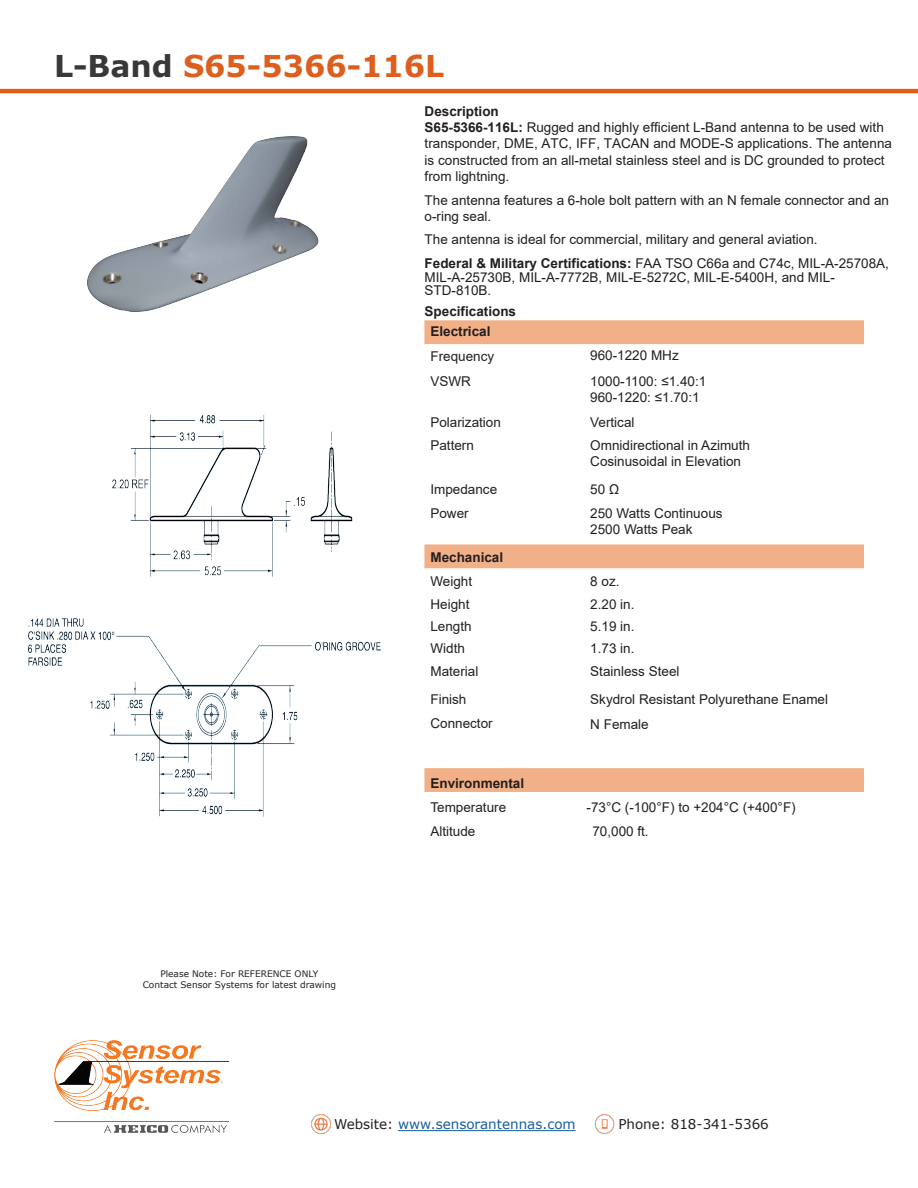
<style>
.page{position:relative;width:918px;height:1188px;background:#fff}
.page>*{position:absolute;margin:0;border:0;box-sizing:border-box;transform-origin:0 0}
.t1{font:700 30px "Verdana";color:#de5e1d}
.t2{font:13.5px/16.2px "Arial";color:#231f20}
.t3{font:700 13.5px "Arial";color:#231f20}
.t4{font:13.5px "Verdana";color:#175d9e}
.t5{font:13.5px "Verdana";color:#231f20}
.t6{font:9px "Verdana";color:#231f20}
.s1{color:#383839}
.s2{font-weight:700}
.s3{color:#231f20}
</style>
<div class="page">
<hr style="left:0;top:89px;width:918px;height:4px;background:#de5e1d">
<img style="left:55px;top:1041px;width:174px;height:91px">
<hr style="left:398px;top:1130px;width:178px;height:1px;background:#175d9e">
<img style="left:311px;top:1114px;width:20px;height:21px">
<img style="left:594px;top:1114px;width:21px;height:20px">
<svg style="left:424px;top:320px;width:440px;height:472px"></svg>
<img style="left:87px;top:136px;width:232px;height:176px">
<img style="left:28px;top:414px;width:353px;height:403px">
<p class="t1" style="left:54px;top:45px;width:392px"><span class="s1">L-Band</span> S65-5366-116L</p>
<p class="t2" style="left:425px;top:103px;width:469px"><span class="s2">Description<br>S65-5366-116L:</span> Rugged and highly efficient L-Band antenna to be used with transponder, DME, ATC, IFF, TACAN and MODE-S applications. The antenna is constructed from an all-metal stainless steel and is DC grounded to protect from lightning.</p>
<p class="t2" style="left:425px;top:192px;width:466px">The antenna features a 6-hole bolt pattern with an N female connector and an o-ring seal.</p>
<p class="t2" style="left:425px;top:228px;width:466px;line-height:23.7px">The antenna is ideal for commercial, military and general aviation.<br><span class="s2">Federal &amp; Military Certifications:</span> FAA TSO C66a and C74c, MIL-A-25708A,</p>
<p class="t2" style="left:425px;top:270px;width:412px;line-height:13.5px">MIL-A-25730B, MIL-A-7772B, MIL-E-5272C, MIL-E-5400H, and MIL-<br>STD-810B.</p>
<p class="t3" style="left:425px;top:302px;width:93px">Specifications</p>
<p class="t2" style="left:590px;top:347px;width:90px">960-1220 MHz</p>
<p class="t2" style="left:430px;top:319px;width:65px;line-height:25px"><span class="s2">Electrical<br></span>Frequency<br>VSWR</p>
<p class="t2" style="left:590px;top:373px;width:118px">1000-1100: ≤1.40:1</p>
<p class="t2" style="left:590px;top:390px;width:111px">960-1220: ≤1.70:1</p>
<p class="t2" style="left:430px;top:414px;width:72px">Polarization</p>
<p class="t2" style="left:590px;top:414px;width:46px">Vertical</p>
<p class="t2" style="left:430px;top:437px;width:45px">Pattern</p>
<p class="t2" style="left:590px;top:437px;width:161px">Omnidirectional in Azimuth</p>
<p class="t2" style="left:590px;top:454px;width:152px">Cosinusoidal in Elevation</p>
<p class="t2" style="left:430px;top:481px;width:68px">Impedance</p>
<p class="t2" style="left:590px;top:481px;width:30px">50 Ω</p>
<p class="t2" style="left:430px;top:505px;width:40px">Power</p>
<p class="t2" style="left:590px;top:505px;width:134px">250 Watts Continuous</p>
<p class="t2" style="left:590px;top:522px;width:104px">2500 Watts Peak</p>
<p class="t3" style="left:430px;top:548px;width:74px">Mechanical</p>
<p class="t2" style="left:430px;top:573px;width:43px">Weight</p>
<p class="t2" style="left:590px;top:573px;width:31px">8 oz.</p>
<p class="t2" style="left:430px;top:596px;width:41px">Height</p>
<p class="t2" style="left:590px;top:596px;width:46px">2.20 in.</p>
<p class="t2" style="left:430px;top:618px;width:43px">Length</p>
<p class="t2" style="left:430px;top:640px;width:36px">Width</p>
<p class="t2" style="left:430px;top:663px;width:50px">Material</p>
<p class="t2" style="left:430px;top:692px;width:38px">Finish</p>
<p class="t2" style="left:430px;top:715px;width:64px">Connector</p>
<p class="t2" style="left:590px;top:615px;width:91px;line-height:22.4px">5.19 in.<br>1.73 in.<br>Stainless Steel</p>
<p class="t2" style="left:590px;top:687px;width:239px;line-height:24.9px">Skydrol Resistant Polyurethane Enamel<br>N Female</p>
<p class="t6" style="left:160px;top:967px;width:159px">Please Note: For REFERENCE ONLY</p>
<p class="t6" style="left:143px;top:978px;width:195px">Contact Sensor Systems for latest drawing</p>
<p class="t3" style="left:430px;top:774px;width:95px">Environmental</p>
<p class="t2" style="left:430px;top:799px;width:77px">Temperature</p>
<p class="t2" style="left:587px;top:799px;width:211px">-73°C (-100°F) to +204°C (+400°F)</p>
<p class="t2" style="left:430px;top:823px;width:47px">Altitude</p>
<p class="t2" style="left:592px;top:823px;width:58px">70,000 ft.</p>
<p class="t4" style="left:334px;top:1115px;width:243px"><span class="s3">Website:</span> www.sensorantennas.com</p>
<p class="t5" style="left:618px;top:1115px;width:152px">Phone: 818-341-5366</p>
</div>
